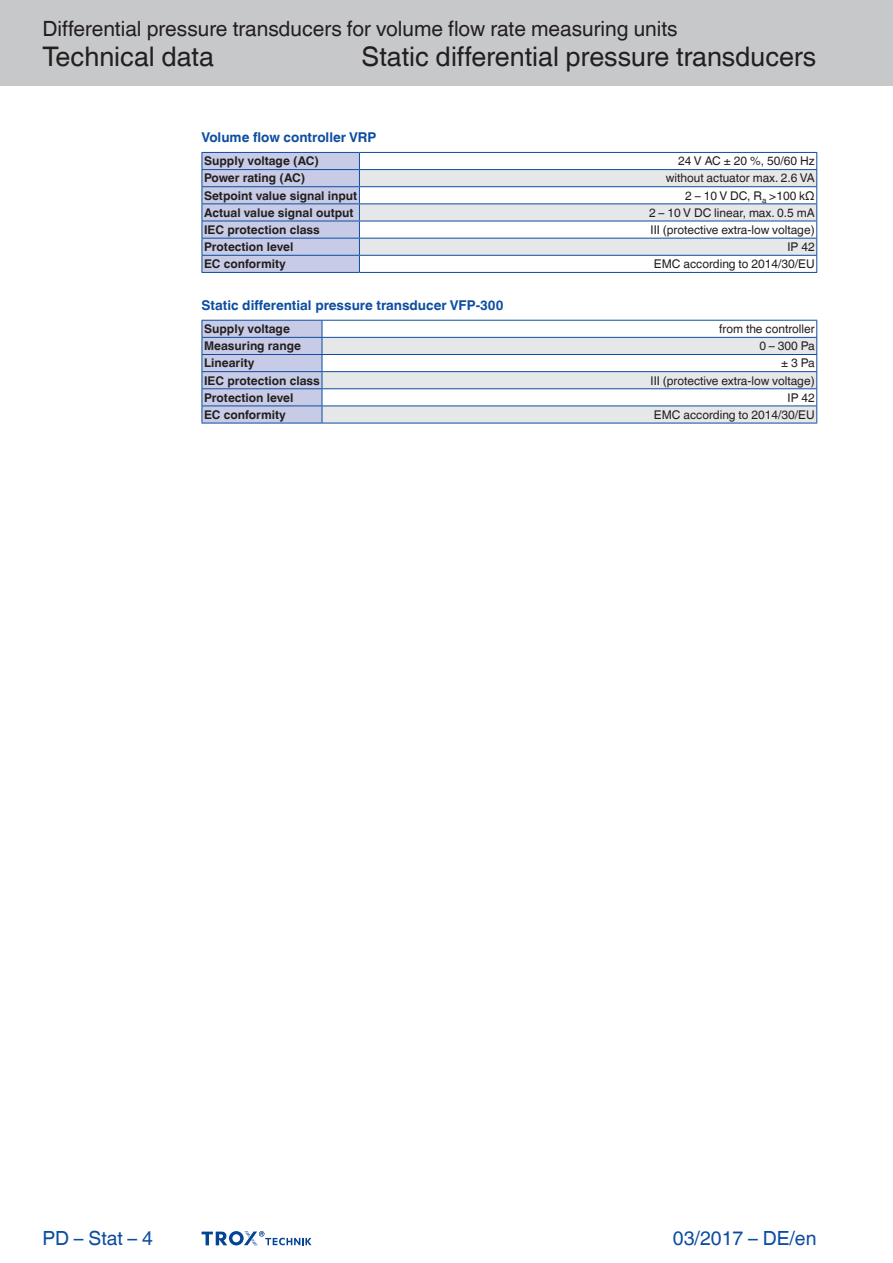
<style>
.page{position:relative;width:893px;height:1263px;background:#fff}
.page>*{position:absolute;margin:0;border:0;box-sizing:border-box;transform-origin:0 0}
.Navigation_3{font:27px "TROX Helvetica";color:#231f20}
.Navigation_2{font:27px "TROX Helvetica";color:#231f20}
.Navigation_1{font:21px "TROX Helvetica";color:#231f20}
.date{font:19.5px "TROX Helvetica";color:#0d4da1}
.pagina_li-re{font:19.5px "TROX Helvetica";color:#0d4da1}
.table_title{font:700 13.5px "TROX Helvetica";color:#0d4da1}
.table_copy_right_v-c{font:12px "TROX Helvetica";color:#231f20}
.table_copy_h-cent_v{font:700 12px "TROX Helvetica";color:#231f20}
</style>
<div class="page">
<div style="left:0;top:0;width:893px;height:85px;background:#c7c8ca"></div>
<svg style="left:202px;top:1231px;width:110px;height:15px"></svg>
<hr style="left:202px;top:272px;width:157px;height:1px;background:#0d4da1">
<hr style="left:359px;top:272px;width:458px;height:1px;background:#0d4da1">
<svg style="left:202px;top:152px;width:615px;height:120px"></svg>
<hr style="left:202px;top:423px;width:120px;height:1px;background:#0d4da1">
<hr style="left:322px;top:423px;width:495px;height:1px;background:#0d4da1">
<svg style="left:202px;top:320px;width:615px;height:103px"></svg>
<p class="Navigation_1" style="left:43px;top:17px;width:637px">Differential pressure transducers for volume flow rate measuring units</p>
<p class="Navigation_2" style="left:43px;top:41px;width:173px">Technical data</p>
<p class="Navigation_3" style="left:362px;top:41px;width:456px">Static differential pressure transducers</p>
<p class="table_title" style="left:202px;top:130px;width:176px">Volume flow controller VRP</p>
<p class="table_copy_h-cent_v" style="left:204px;top:154px;width:116px">Supply voltage (AC)</p>
<p class="table_copy_right_v-c" style="left:678px;top:154px;width:138px">24 V AC ± 20 %, 50/60 Hz</p>
<p class="table_copy_h-cent_v" style="left:204px;top:171px;width:103px">Power rating (AC)</p>
<p class="table_copy_right_v-c" style="left:666px;top:171px;width:150px">without actuator max. 2.6 VA</p>
<p class="table_copy_h-cent_v" style="left:204px;top:188px;width:155px">Setpoint value signal input</p>
<p class="table_copy_right_v-c" style="left:685px;top:188px;width:131px">2 – 10 V DC, R<sub>a</sub> &gt;100 kΩ</p>
<p class="table_copy_h-cent_v" style="left:204px;top:206px;width:151px">Actual value signal output</p>
<p class="table_copy_right_v-c" style="left:649px;top:206px;width:167px">2 – 10 V DC linear, max. 0.5 mA</p>
<p class="table_copy_h-cent_v" style="left:204px;top:223px;width:117px">IEC protection class</p>
<p class="table_copy_right_v-c" style="left:651px;top:223px;width:166px">III (protective extra-low voltage)</p>
<p class="table_copy_h-cent_v" style="left:204px;top:240px;width:91px">Protection level</p>
<p class="table_copy_right_v-c" style="left:787px;top:240px;width:29px">IP 42</p>
<p class="table_copy_h-cent_v" style="left:204px;top:257px;width:83px">EC conformity</p>
<p class="table_copy_right_v-c" style="left:654px;top:257px;width:162px">EMC according to 2014/30/EU</p>
<p class="table_title" style="left:202px;top:298px;width:303px">Static differential pressure transducer VFP-300</p>
<p class="table_copy_h-cent_v" style="left:204px;top:322px;width:87px">Supply voltage</p>
<p class="table_copy_right_v-c" style="left:719px;top:322px;width:97px">from the controller</p>
<p class="table_copy_h-cent_v" style="left:204px;top:339px;width:98px">Measuring range</p>
<p class="table_copy_right_v-c" style="left:759px;top:339px;width:57px">0 – 300 Pa</p>
<p class="table_copy_h-cent_v" style="left:204px;top:356px;width:52px">Linearity</p>
<p class="table_copy_right_v-c" style="left:781px;top:356px;width:35px">±3Pa</p>
<p class="table_copy_h-cent_v" style="left:204px;top:373px;width:117px">IEC protection class</p>
<p class="table_copy_right_v-c" style="left:651px;top:373px;width:166px">III (protective extra-low voltage)</p>
<p class="table_copy_h-cent_v" style="left:204px;top:390px;width:91px">Protection level</p>
<p class="table_copy_right_v-c" style="left:787px;top:390px;width:29px">IP 42</p>
<p class="table_copy_h-cent_v" style="left:204px;top:408px;width:83px">EC conformity</p>
<p class="table_copy_right_v-c" style="left:654px;top:408px;width:162px">EMC according to 2014/30/EU</p>
<p class="pagina_li-re" style="left:43px;top:1227px;width:112px">PD – Stat – 4</p>
<p class="date" style="left:673px;top:1227px;width:145px">03/2017 – DE/en</p>
</div>
